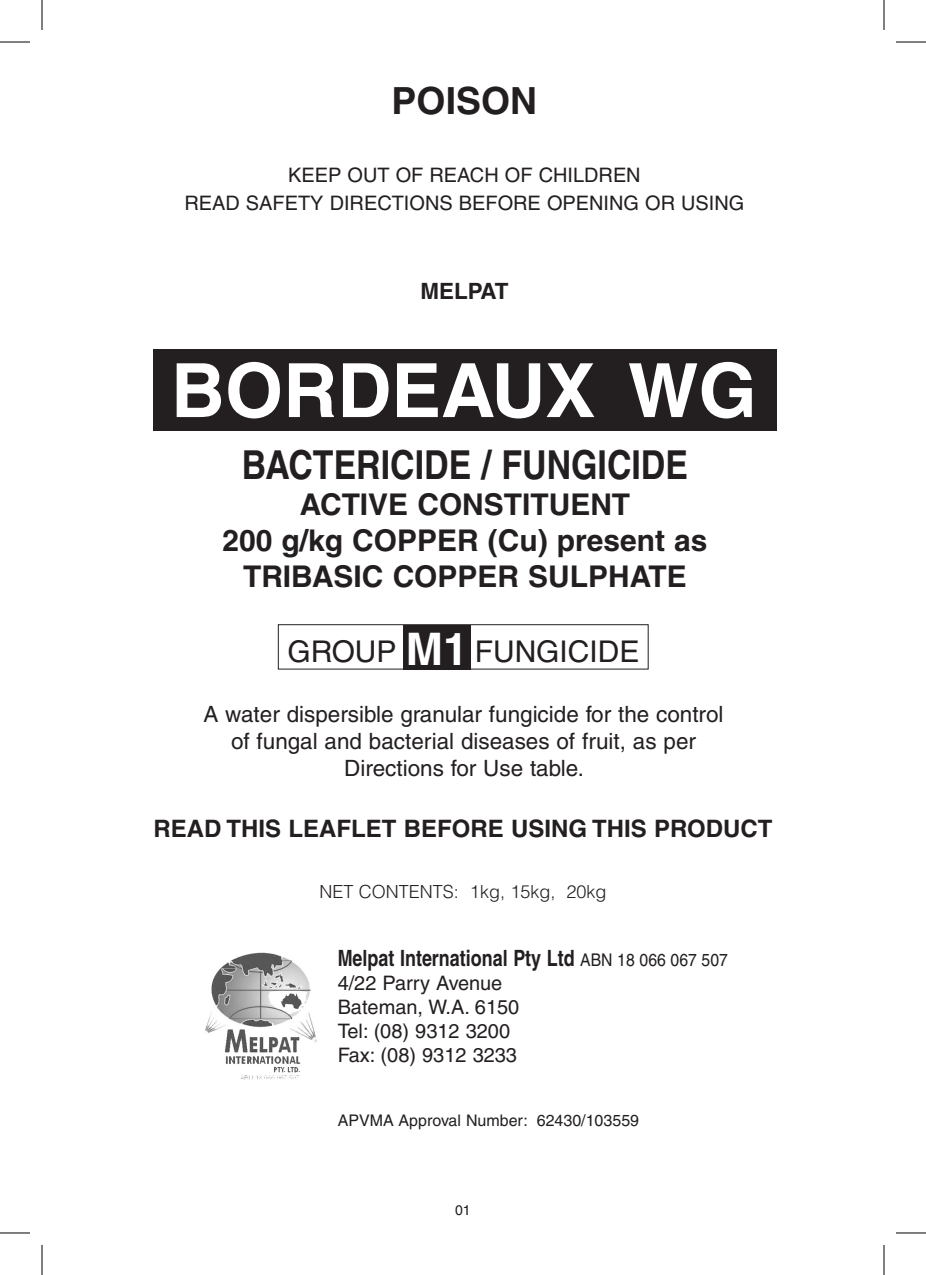
<style>
.page{position:relative;width:926px;height:1275px;background:#fff}
.page>*{position:absolute;margin:0;border:0;box-sizing:border-box;transform-origin:0 0}
.t1{font:700 74.8px "Helvetica";color:#fff}
.t2{font:700 40px "Helvetica";color:#231f20;scale:.85 1}
.t3{font:700 37.4px "Helvetica";color:#231f20}
.t4{font:700 30px "Helvetica";color:#231f20}
.t5{font:30px "Helvetica";color:#231f20}
.t6{font:700 24px "Helvetica";color:#231f20}
.t7{font:22.4px/27px "Helvetica";color:#231f20;text-align:center}
.t8{font:700 22.4px "Helvetica";color:#231f20;scale:.8 1}
.t9{font:700 22.4px "Helvetica";color:#231f20}
.t10{font:20px/24px "Helvetica";color:#231f20;text-align:center}
.t11{font:300 18px "Helvetica";color:#231f20}
.t12{font:16px "Helvetica";color:#231f20}
.t13{font:14px "Helvetica";color:#231f20}
.s1{font-weight:700;font-size:44.8px;color:#fff}
.s2{font-weight:400;font-size:17.4px}
</style>
<div class="page">
<div style="left:278px;top:624px;width:371px;height:45px;border:1px solid #231f20"></div>
<div style="left:403px;top:625px;width:67px;height:44px;background:#231f20"></div>
<img style="left:205px;top:952px;width:112px;height:127px">
<div style="left:153px;top:348px;width:624px;height:82px;background:#231f20"></div>
<hr style="left:0;top:42px;width:30px;height:1px;background:#000">
<hr style="left:896px;top:42px;width:30px;height:1px;background:#000">
<hr style="left:0;top:1232px;width:30px;height:1px;background:#000">
<hr style="left:896px;top:1232px;width:30px;height:1px;background:#000">
<hr style="left:42px;top:0;width:1px;height:30px;background:#000">
<hr style="left:42px;top:1245px;width:1px;height:30px;background:#000">
<hr style="left:884px;top:0;width:1px;height:30px;background:#000">
<hr style="left:884px;top:1245px;width:1px;height:30px;background:#000">
<h3 class="t3" style="left:392px;top:78px;width:147px">POISON</h3>
<p class="t10" style="left:184px;top:161px;width:561px;line-height:28.2px">KEEP OUT OF REACH OF CHILDREN<br>READ SAFETY DIRECTIONS BEFORE OPENING OR USING</p>
<p class="t9" style="left:420px;top:277px;width:90px">MELPAT</p>
<h1 class="t1" style="left:171px;top:345px;width:579px">BORDEAUX WG</h1>
<h2 class="t2" style="left:242px;top:441px;width:522px">BACTERICIDE / FUNGICIDE</h2>
<h3 class="t4" style="left:300px;top:486px;width:138px">ACTIVE CONSTIT</h3>
<h3 class="t4" style="left:549px;top:486px;width:42px">UENT</h3>
<h3 class="t4" style="left:222px;top:522px;width:173px">200 G/KG COPPE</h3>
<h3 class="t4" style="left:457px;top:522px;width:252px">R (CU) PRESENT AS</h3>
<h3 class="t4" style="left:243px;top:558px;width:56px">TRIBASI</h3>
<h3 class="t4" style="left:362px;top:558px;width:74px">C COPPE</h3>
<h3 class="t4" style="left:497px;top:558px;width:152px">R SULPHATE</h3>
<h3 class="t5" style="left:287px;top:633px;width:353px">GROUP <span class="s1">M1</span> FUNGICIDE</h3>
<p class="t7" style="left:203px;top:701px;width:522px">A water dispersible granular fungicide for the control of fungal and bacterial diseases of fruit, as per<br>Directions for Use table.</p>
<p class="t6" style="left:154px;top:814px;width:570px">READ THIS LEAFLET BEFORE USING THIS PRODUC</p>
<p class="t6" style="left:758px;top:814px;width:16px">T</p>
<p class="t11" style="left:319px;top:880px;width:289px">NET CONTENTS: 1KG, 15KG, 20KG</p>
<p class="t8" style="left:338px;top:944px;width:489px">MELPAT INTERNATIONAL PTY LTD <span class="s2">ABN 18 066 067 507</span></p>
<p class="t10" style="left:338px;top:971px;width:183px;text-align:left">4/22 Parry Avenue<br>Bateman, W.A. 6150<br>Tel: (08) 9312 3200<br>Fax: (08) 9312 3233</p>
<p class="t12" style="left:338px;top:1111px;width:303px">APVMA Approval Number: 62430/103559</p>
<p class="t13" style="left:455px;top:1202px;width:17px">01</p>
</div>
